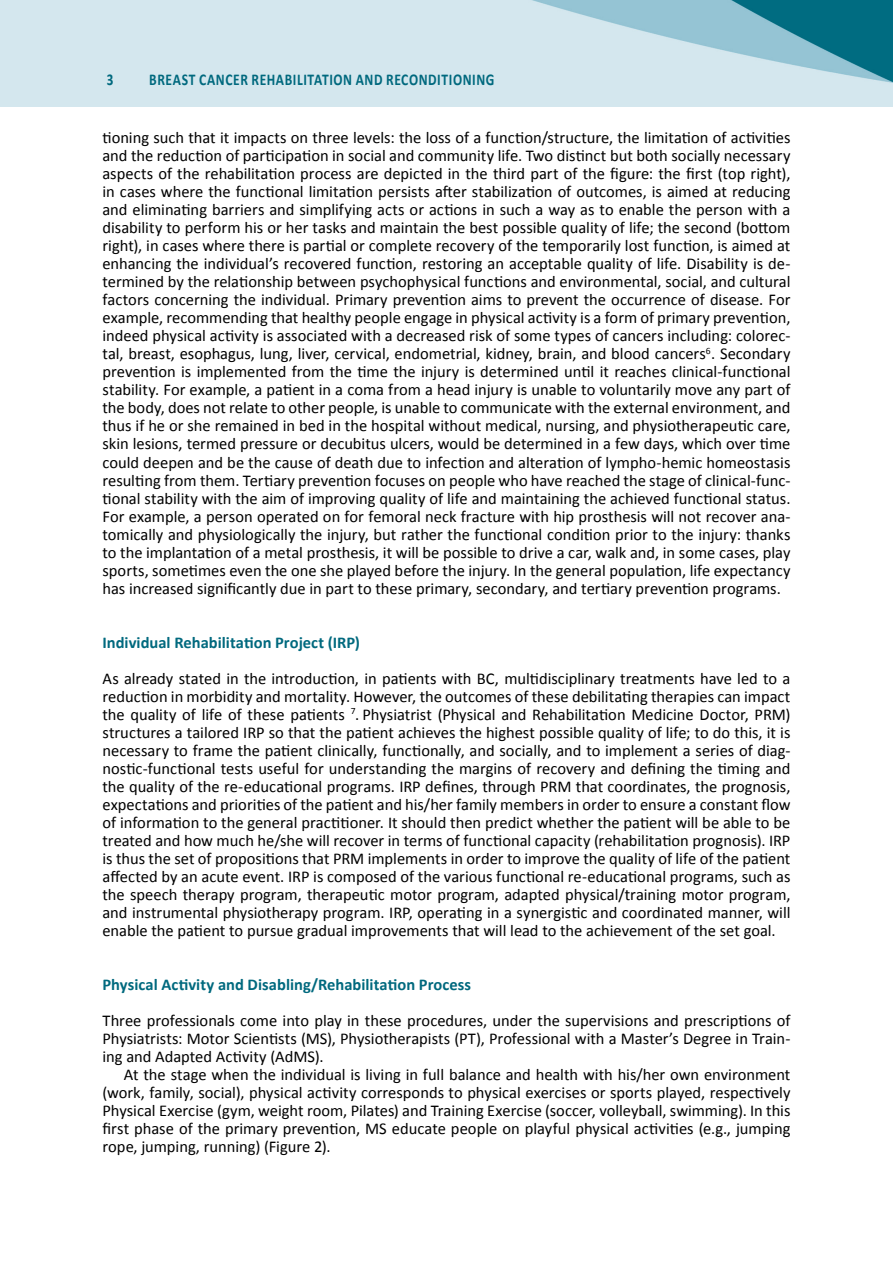
<style>
.page{position:relative;width:893px;height:1263px;background:#fff}
.page>*{position:absolute;margin:0;border:0;box-sizing:border-box;transform-origin:0 0}
.t1{font:16.5px/18px "Calibri";letter-spacing:-.005em;color:#000;text-align:justify}
.t2{font:700 16.5px "Calibri";color:#00697e}
.t3{font:700 16.5px "Calibri";letter-spacing:.04em;color:#00697e;scale:.82 1}
.t4{font:700 16.5px "Calibri";letter-spacing:.04em;color:#00697e;scale:.8 1}
</style>
<div class="page">
<img style="left:0;top:0;width:893px;height:106px">
<p class="t4" style="left:107px;top:69px;width:10px">3</p>
<p class="t3" style="left:149px;top:69px;width:423px">BREAST CANCER REHABILITATION AND RECONDITIONING</p>
<p class="t1" style="left:102px;top:128px;width:690px">tioning such that it impacts on three levels: the loss of a function/structure, the limitation of activities and the reduction of participation in social and community life. Two distinct but both socially necessary aspects of the rehabilitation process are depicted in the third part of the figure: the first (top right), in cases where the functional limitation persists after stabilization of outcomes, is aimed at reducing and eliminating barriers and simplifying acts or actions in such a way as to enable the person with a disability to perform his or her tasks and maintain the best possible quality of life; the second (bottom right), in cases where there is partial or complete recovery of the temporarily lost function, is aimed at enhancing the individual’s recovered function, restoring an acceptable quality of life. Disability is de&shy;termined by the relationship between psychophysical functions and environmental, social, and cultural factors concerning the individual. Primary prevention aims to prevent the occurrence of disease. For example, recommending that healthy people engage in physical activity is a form of primary prevention, indeed physical activity is associated with a decreased risk of some types of cancers including: colorec&shy;tal, breast, esophagus, lung, liver, cervical, endometrial, kidney, brain, and blood cancers<sup>6</sup>. Secondary prevention is implemented from the time the injury is determined until it reaches clinical-functional stability. For example, a patient in a coma from a head injury is unable to voluntarily move any part of the body, does not relate to other people, is unable to communicate with the external environment, and thus if he or she remained in bed in the hospital without medical, nursing, and physiotherapeutic care, skin lesions, termed pressure or decubitus ulcers, would be determined in a few days, which over time could deepen and be the cause of death due to infection and alteration of lympho-hemic homeostasis resulting from them. Tertiary prevention focuses on people who have reached the stage of clinical-func&shy;tional stability with the aim of improving quality of life and maintaining the achieved functional status.<br>For example, a person operated on for femoral neck fracture with hip prosthesis will not recover ana&shy;tomically and physiologically the injury, but rather the functional condition prior to the injury: thanks to the implantation of a metal prosthesis, it will be possible to drive a car, walk and, in some cases, play sports, sometimes even the one she played before the injury. In the general population, life expectancy has increased significantly due in part to these primary, secondary, and tertiary prevention programs.</p>
<p class="t2" style="left:102px;top:632px;width:259px">Individual Rehabilitation Project (IRP)</p>
<p class="t1" style="left:102px;top:668px;width:689px">As already stated in the introduction, in patients with BC, multidisciplinary treatments have led to a reduction in morbidity and mortality. However, the outcomes of these debilitating therapies can impact the quality of life of these patients <sup>7</sup>. Physiatrist (Physical and Rehabilitation Medicine Doctor, PRM) structures a tailored IRP so that the patient achieves the highest possible quality of life; to do this, it is necessary to frame the patient clinically, functionally, and socially, and to implement a series of diag&shy;nostic-functional tests useful for understanding the margins of recovery and defining the timing and the quality of the re-educational programs. IRP defines, through PRM that coordinates, the prognosis, expectations and priorities of the patient and his/her family members in order to ensure a constant flow of information to the general practitioner. It should then predict whether the patient will be able to be treated and how much he/she will recover in terms of functional capacity (rehabilitation prognosis). IRP is thus the set of propositions that PRM implements in order to improve the quality of life of the patient affected by an acute event. IRP is composed of the various functional re-educational programs, such as the speech therapy program, therapeutic motor program, adapted physical/training motor program, and instrumental physiotherapy program. IRP, operating in a synergistic and coordinated manner, will enable the patient to pursue gradual improvements that will lead to the achievement of the set goal.</p>
<p class="t2" style="left:102px;top:974px;width:370px">Physical Activity and Disabling/Rehabilitation Process</p>
<p class="t1" style="left:102px;top:1010px;width:689px">Three professionals come into play in these procedures, under the supervisions and prescriptions of Physiatrists: Motor Scientists (MS), Physiotherapists (PT), Professional with a Master’s Degree in Train&shy;ing and Adapted Activity (AdMS).</p>
<p class="t1" style="left:102px;top:1064px;width:689px;text-indent:21px">At the stage when the individual is living in full balance and health with his/her own environment (work, family, social), physical activity corresponds to physical exercises or sports played, respectively Physical Exercise (gym, weight room, Pilates) and Training Exercise (soccer, volleyball, swimming). In this first phase of the primary prevention, MS educate people on playful physical activities (e.g., jumping rope, jumping, running) (Figure 2).</p>
</div>
